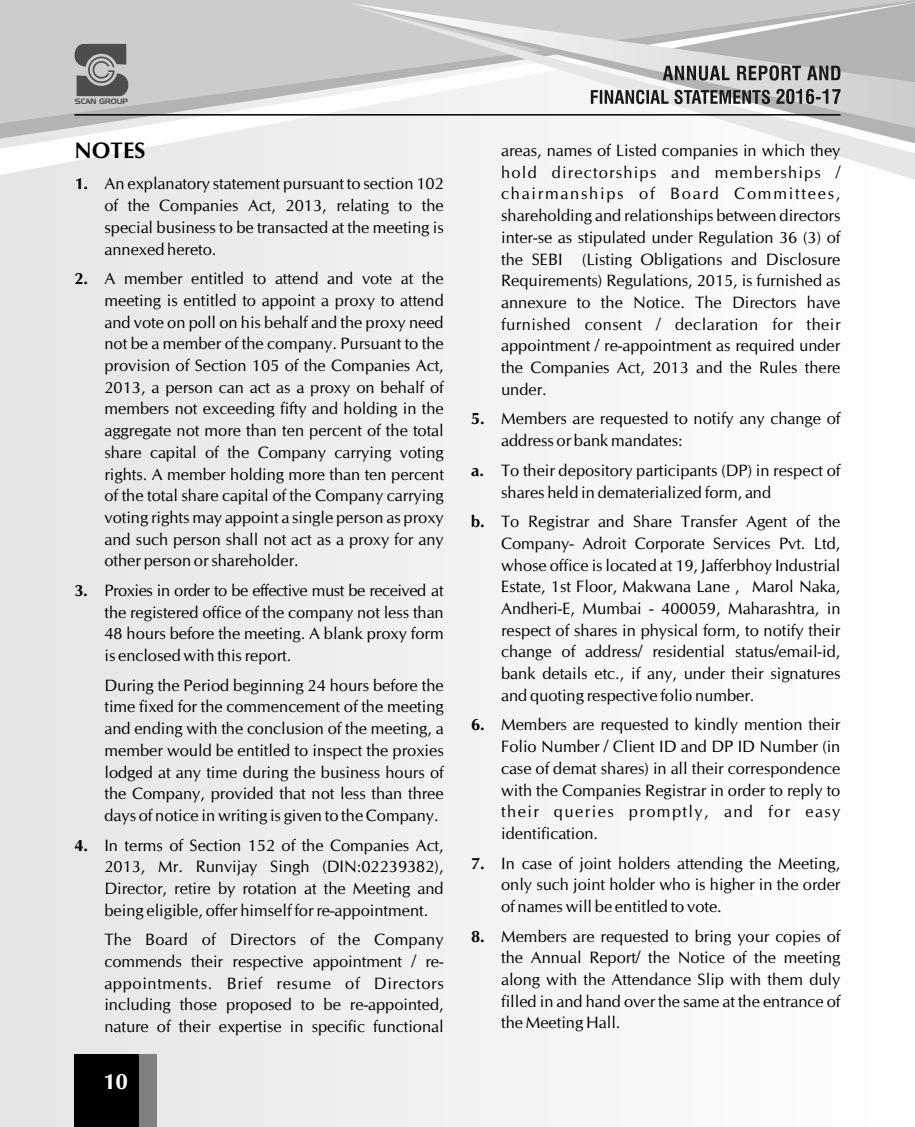
<style>
.page{position:relative;width:915px;height:1127px;background:#fff}
.page>*{position:absolute;margin:0;border:0;box-sizing:border-box;transform-origin:0 0}
.t1{font:700 22.5px "CG Omega";color:#000}
.t2{font:700 22.5px "CG Omega";color:#fff}
.t3{font:16.5px/21.8px "CG Omega";color:#000;text-align:justify}
.t4{font:7.65px "Denmark";color:#4d4d4d;scale:.93 1}
.s1{font-weight:700}
</style>
<div class="page">
<div style="left:0;top:0;width:914px;height:1127px;background:#f2f2f2"></div>
<svg style="left:0;top:138px;width:192px;height:37px"></svg>
<svg style="left:0;top:0;width:590px;height:138px;fill:#ccc"></svg>
<svg style="left:799px;top:143px;width:115px;height:37px;fill:#fcfcfc"></svg>
<svg style="left:350px;top:3px;width:564px;height:140px"></svg>
<svg style="left:69px;top:44px;width:64px;height:52px;background:#868686"></svg>
<svg style="left:590px;top:0;width:324px;height:104px;background:#bcbcbc"></svg>
<hr style="left:74px;top:114px;width:766px;height:2px;background:#000">
<div style="left:74px;top:1054px;width:83px;height:73px;background:#000"></div>
<div style="left:139px;top:1054px;width:18px;height:73px;background:#808080"></div>
<p class="t4" style="left:75px;top:97px;width:59px">SCAN GROUP</p>
<h1 class="t1" style="left:74px;top:141px;width:72px">NOTES</h1>
<p class="t3" style="left:104px;top:174px;width:341px;text-indent:-30px"><span class="s1">1.</span> An explanatory statement pursuant to section 102 of the Companies Act, 2013, relating to the special business to be transacted at the meeting is annexed hereto.</p>
<p class="t3" style="left:104px;top:269px;width:341px;text-indent:-30px"><span class="s1">2.</span> A member entitled to attend and vote at the meeting is entitled to appoint a proxy to attend and vote on poll on his behalf and the proxy need not be a member of the company. Pursuant to the provision of Section 105 of the Companies Act, 2013, a person can act as a proxy on behalf of members not exceeding fifty and holding in the aggregate not more than ten percent of the total share capital of the Company carrying voting rights. A member holding more than ten percent of the total share capital of the Company carrying voting rights may appoint a single person as proxy and such person shall not act as a proxy for any other person or shareholder.</p>
<p class="t3" style="left:104px;top:581px;width:341px;text-indent:-30px"><span class="s1">3.</span> Proxies in order to be effective must be received at the registered office of the company not less than 48 hours before the meeting. A blank proxy form is enclosed with this report.</p>
<p class="t3" style="left:104px;top:675px;width:341px">During the Period beginning 24 hours before the time fixed for the commencement of the meeting and ending with the conclusion of the meeting, a member would be entitled to inspect the proxies lodged at any time during the business hours of the Company, provided that not less than three days of notice in writing is given to the Company.</p>
<p class="t3" style="left:104px;top:835px;width:341px;text-indent:-30px"><span class="s1">4.</span> In terms of Section 152 of the Companies Act, 2013, Mr. Runvijay Singh (DIN:02239382), Director, retire by rotation at the Meeting and being eligible, offer himself for re-appointment.</p>
<p class="t3" style="left:104px;top:930px;width:341px">The Board of Directors of the Company commends their respective appointment / re&shy;appointments. Brief resume of Directors including those proposed to be re-appointed, nature of their expertise in specific functional</p>
<h1 class="t2" style="left:103px;top:1072px;width:26px">10</h1>
<p class="t3" style="left:501px;top:141px;width:341px">areas, names of Listed companies in which they hold directorships and memberships / chairmanships of Board Committees, shareholding and relationships between directors inter-se as stipulated under Regulation 36 (3) of the SEBI (Listing Obligations and Disclosure Requirements) Regulations, 2015, is furnished as annexure to the Notice. The Directors have furnished consent / declaration for their appointment / re-appointment as required under the Companies Act, 2013 and the Rules there under.</p>
<p class="t3" style="left:501px;top:409px;width:341px;text-indent:-30px"><span class="s1">5.</span> Members are requested to notify any change of address or bank mandates:</p>
<p class="t3" style="left:501px;top:460px;width:341px;text-indent:-30px"><span class="s1">a.</span> To their depository participants (DP) in respect of shares held in dematerialized form, and</p>
<p class="t3" style="left:501px;top:512px;width:341px;text-indent:-30px"><span class="s1">b.</span> To Registrar and Share Transfer Agent of the Company- Adroit Corporate Services Pvt. Ltd, whose office is located at 19, Jafferbhoy Industrial Estate, 1st Floor, Makwana Lane , Marol Naka, Andheri-E, Mumbai - 400059, Maharashtra, in respect of shares in physical form, to notify their change of address/ residential status/email-id, bank details etc., if any, under their signatures and quoting respective folio number.</p>
<p class="t3" style="left:501px;top:715px;width:341px;text-indent:-30px"><span class="s1">6.</span> Members are requested to kindly mention their Folio Number / Client ID and DP ID Number (in case of demat shares) in all their correspondence with the Companies Registrar in order to reply to their queries promptly, and for easy identification.</p>
<p class="t3" style="left:501px;top:853px;width:341px;text-indent:-30px"><span class="s1">7.</span> In case of joint holders attending the Meeting, only such joint holder who is higher in the order of names will be entitled to vote.</p>
<p class="t3" style="left:501px;top:926px;width:341px;text-indent:-30px"><span class="s1">8.</span> Members are requested to bring your copies of the Annual Report/ the Notice of the meeting along with the Attendance Slip with them duly filled in and hand over the same at the entrance of the Meeting Hall.</p>
</div>
